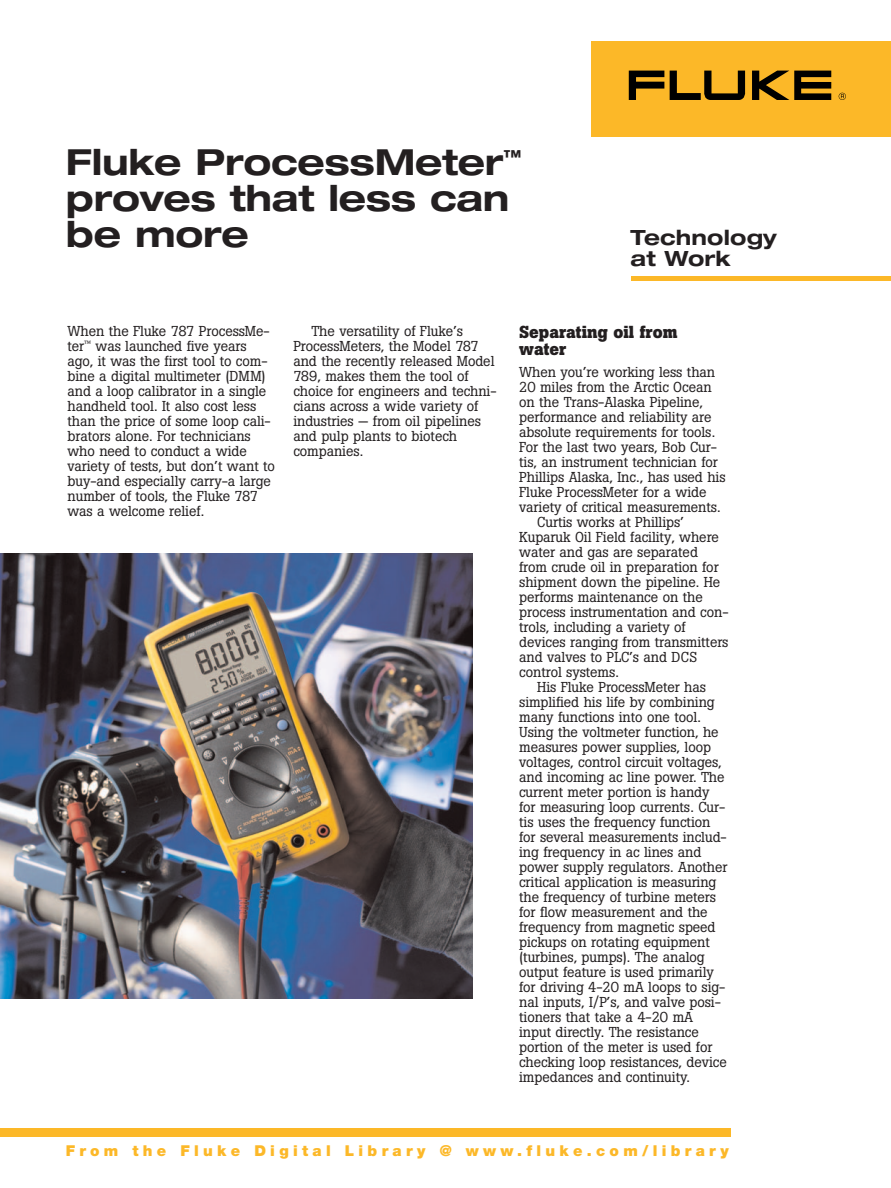
<style>
.page{position:relative;width:891px;height:1188px;background:#fff}
.page>*{position:absolute;margin:0;border:0;box-sizing:border-box;transform-origin:0 0}
.t1{font:700 expanded 36px/36px "Helvetica Neue";letter-spacing:-.01em;color:#231f20}
.t2{font:700 expanded 21px/21px "Helvetica Neue";letter-spacing:.01em;color:#231f20}
.t3{font:700 17.25px/17.2px "Boton";color:#231f20}
.t4{font:900 15px "Helvetica Neue";letter-spacing:.285em;color:#fcb828}
.t5{font:14.25px/15px "Boton";letter-spacing:-.005em;color:#231f20}
</style>
<div class="page">
<div style="left:592px;top:41px;width:299px;height:96px;background:#fcb828"></div>
<svg style="left:629px;top:71px;width:35px;height:29px"></svg>
<svg style="left:752px;top:71px;width:79px;height:29px"></svg>
<svg style="left:670px;top:71px;width:75px;height:29px"></svg>
<svg style="left:839px;top:93px;width:7px;height:7px"></svg>
<img style="left:0;top:554px;width:472px;height:445px">
<div style="left:0;top:1128px;width:730px;height:8px;background:#fcb828"></div>
<div style="left:631px;top:276px;width:260px;height:5px;background:#fcb828"></div>
<h1 class="t1" style="left:66px;top:147px;width:457px">Fluke ProcessMeter<sup>™ </sup>proves that less can be more</h1>
<h2 class="t2" style="left:631px;top:229px;width:148px">Technology at Work</h2>
<p class="t5" style="left:68px;top:325px;width:209px">When the Fluke 787 ProcessMe&shy;ter<sup>™</sup> was launched five years ago, it was the first tool to com&shy;bine a digital multimeter (DMM) and a loop calibrator in a single handheld tool. It also cost less than the price of some loop cali&shy;brators alone. For technicians who need to conduct a wide variety of tests, but don’t want to buy-and especially carry-a large number of tools, the Fluke 787 was a welcome relief.</p>
<p class="t5" style="left:293px;top:325px;width:205px;text-indent:18px">The versatility of Fluke’s<br>ProcessMeters, the Model 787 and the recently released Model<br>789, makes them the tool of choice for engineers and techni&shy;cians across a wide variety of industries — from oil pipelines and pulp plants to biotech companies.</p>
<p class="t3" style="left:519px;top:325px;width:160px">Separating oil from water</p>
<p class="t5" style="left:519px;top:366px;width:198px">When you’re working less than</p>
<p class="t5" style="left:519px;top:381px;width:194px">20 miles from the Arctic Ocean</p>
<p class="t5" style="left:519px;top:396px;width:185px">on the Trans-Alaska Pipeline,</p>
<p class="t5" style="left:519px;top:411px;width:194px">performance and reliability are</p>
<p class="t5" style="left:519px;top:426px;width:198px">absolute requirements for tools.</p>
<p class="t5" style="left:519px;top:441px;width:199px">For the last two years, Bob Cur-</p>
<p class="t5" style="left:519px;top:456px;width:200px">tis, an instrument technician for</p>
<p class="t5" style="left:519px;top:471px;width:208px">Phillips Alaska, Inc., has used his</p>
<p class="t5" style="left:519px;top:486px;width:189px">Fluke ProcessMeter for a wide</p>
<p class="t5" style="left:519px;top:501px;width:203px">variety of critical measurements.</p>
<p class="t5" style="left:537px;top:516px;width:148px">Curtis works at Phillips’</p>
<p class="t5" style="left:519px;top:531px;width:201px">Kuparuk Oil Field facility, where</p>
<p class="t5" style="left:519px;top:546px;width:180px">water and gas are separated</p>
<p class="t5" style="left:519px;top:561px;width:201px">from crude oil in preparation for</p>
<p class="t5" style="left:519px;top:576px;width:203px">shipment down the pipeline. He</p>
<p class="t5" style="left:519px;top:591px;width:185px">performs maintenance on the</p>
<p class="t5" style="left:519px;top:606px;width:211px">process instrumentation and con-</p>
<p class="t5" style="left:519px;top:621px;width:168px">trols, including a variety of</p>
<p class="t5" style="left:519px;top:636px;width:211px">devices ranging from transmitters</p>
<p class="t5" style="left:519px;top:651px;width:180px">and valves to PLC’s and DCS</p>
<p class="t5" style="left:519px;top:666px;width:101px">control systems.</p>
<p class="t5" style="left:537px;top:681px;width:170px">His Fluke ProcessMeter has</p>
<p class="t5" style="left:519px;top:696px;width:197px">simplified his life by combining</p>
<p class="t5" style="left:519px;top:711px;width:183px">many functions into one tool.</p>
<p class="t5" style="left:519px;top:726px;width:201px">Using the voltmeter function, he</p>
<p class="t5" style="left:519px;top:741px;width:193px">measures power supplies, loop</p>
<p class="t5" style="left:519px;top:756px;width:204px">voltages, control circuit voltages,</p>
<p class="t5" style="left:519px;top:771px;width:207px">and incoming ac line power. The</p>
<p class="t5" style="left:519px;top:786px;width:192px">current meter portion is handy</p>
<p class="t5" style="left:519px;top:801px;width:208px">for measuring loop currents. Cur-</p>
<p class="t5" style="left:519px;top:816px;width:193px">tis uses the frequency function</p>
<p class="t5" style="left:519px;top:831px;width:209px">for several measurements includ-</p>
<p class="t5" style="left:519px;top:846px;width:184px">ing frequency in ac lines and</p>
<p class="t5" style="left:519px;top:861px;width:210px">power supply regulators. Another</p>
<p class="t5" style="left:519px;top:876px;width:199px">critical application is measuring</p>
<p class="t5" style="left:519px;top:891px;width:198px">the frequency of turbine meters</p>
<p class="t5" style="left:519px;top:906px;width:190px">for flow measurement and the</p>
<p class="t5" style="left:519px;top:921px;width:198px">frequency from magnetic speed</p>
<p class="t5" style="left:519px;top:936px;width:192px">pickups on rotating equipment</p>
<p class="t5" style="left:519px;top:951px;width:187px">(turbines, pumps). The analog</p>
<p class="t5" style="left:519px;top:966px;width:196px">output feature is used primarily</p>
<p class="t5" style="left:519px;top:981px;width:208px">for driving 4-20 mA loops to sig-</p>
<p class="t5" style="left:519px;top:996px;width:203px">nal inputs, I/P’s, and valve posi-</p>
<p class="t5" style="left:519px;top:1011px;width:175px">tioners that take a 4-20 mA</p>
<p class="t5" style="left:519px;top:1026px;width:181px">input directly. The resistance</p>
<p class="t5" style="left:519px;top:1041px;width:195px">portion of the meter is used for</p>
<p class="t5" style="left:519px;top:1056px;width:209px">checking loop resistances, device</p>
<p class="t5" style="left:519px;top:1071px;width:172px">impedances and continuity.</p>
<p class="t4" style="left:66px;top:1145px;width:665px">From the Fluke Digital Library @ www.fluke.com/library</p>
</div>
